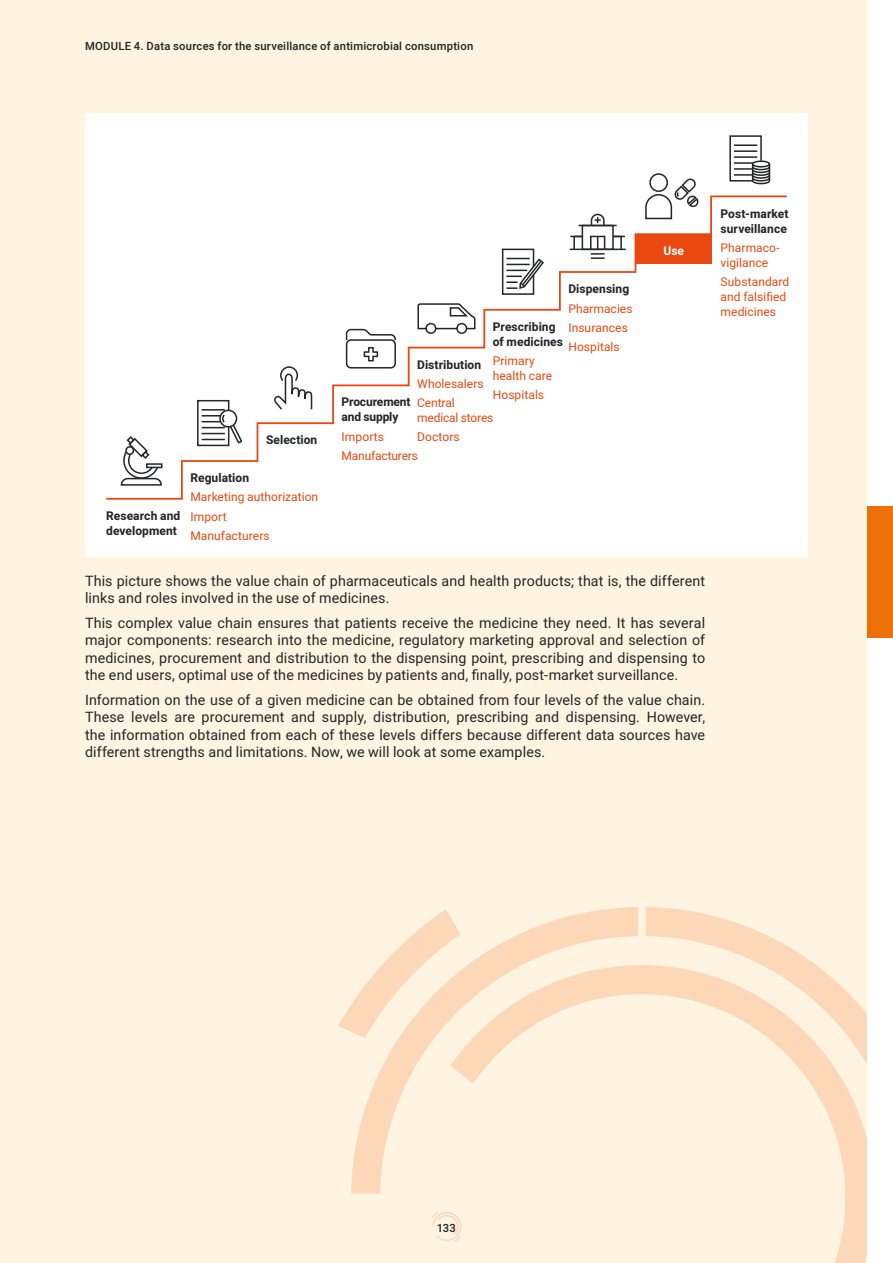
<style>
.page{position:relative;width:893px;height:1263px;background:#fff3e1}
.page>*{position:absolute;margin:0;border:0;box-sizing:border-box;transform-origin:0 0}
.t1{font:14.25px/17.2px "Heebo";letter-spacing:.01em;color:#242627;text-align:justify}
.t2{font:12px/19.2px "Heebo";letter-spacing:.005em;color:#e84910}
.t3{font:700 12px/15px "Heebo";letter-spacing:.005em;color:#242627}
.t4{font:700 12px/15px "Heebo";letter-spacing:-.015em;color:#242627}
.t5{font:700 12px "Heebo";color:#fff}
.t6{font:500 11.25px "Heebo";letter-spacing:.02em;color:#242627}
</style>
<div class="page">
<svg style="left:338px;top:1005px;width:13px;height:27px"></svg>
<svg style="left:646px;top:907px;width:170px;height:58px"></svg>
<svg style="left:351px;top:907px;width:287px;height:287px"></svg>
<svg style="left:450px;top:965px;width:417px;height:298px"></svg>
<div style="left:85px;top:113px;width:723px;height:443px;background:#fff"></div>
<div style="left:649px;top:173px;width:19px;height:19px;border:2px solid #242627;border-radius:50%"></div>
<svg style="left:649px;top:177px;width:47px;height:18px"></svg>
<svg style="left:729px;top:135px;width:42px;height:50px"></svg>
<svg style="left:106px;top:195px;width:681px;height:305px"></svg>
<svg style="left:432px;top:1212px;width:29px;height:30px"></svg>
<div style="left:867px;top:0;width:26px;height:1263px;background:#fff"></div>
<div style="left:867px;top:507px;width:26px;height:131px;background:#ee7009"></div>
<p class="t6" style="left:85px;top:38px;width:390px">MODULE 4. Data sources for the surveillance of antimicrobial consumption</p>
<p class="t3" style="left:106px;top:508px;width:75px">Research and development</p>
<p class="t3" style="left:266px;top:432px;width:53px">Selection</p>
<p class="t3" style="left:190px;top:470px;width:60px">Regulation</p>
<p class="t2" style="left:190px;top:487px;width:129px">Marketing authorization<br>Import<br>Manufacturers</p>
<p class="t3" style="left:568px;top:281px;width:62px">Dispensing</p>
<p class="t2" style="left:568px;top:298px;width:66px">Pharmacies<br>Insurances<br>Hospitals</p>
<p class="t3" style="left:493px;top:319px;width:72px">Prescribing of medicines</p>
<p class="t2" style="left:493px;top:353px;width:61px;line-height:15px">Primary health care</p>
<p class="t2" style="left:493px;top:385px;width:53px">Hospitals</p>
<p class="t3" style="left:417px;top:356px;width:66px">Distribution</p>
<p class="t2" style="left:417px;top:374px;width:68px">Wholesalers<br>Central</p>
<p class="t2" style="left:417px;top:408px;width:78px">medical stores<br>Doctors</p>
<p class="t4" style="left:342px;top:394px;width:71px">Procurement and supply</p>
<p class="t2" style="left:342px;top:426px;width:78px">Imports<br>Manufacturers</p>
<p class="t5" style="left:663px;top:243px;width:22px">Use</p>
<p class="t1" style="left:85px;top:572px;width:622px">This picture shows the value chain of pharmaceuticals and health products; that is, the different links and roles involved in the use of medicines.</p>
<p class="t1" style="left:85px;top:614px;width:622px">This complex value chain ensures that patients receive the medicine they need. It has several major components: research into the medicine, regulatory marketing approval and selection of medicines, procurement and distribution to the dispensing point, prescribing and dispensing to the end users, optimal use of the medicines by patients and, finally, post-market surveillance.</p>
<p class="t1" style="left:85px;top:691px;width:622px">Information on the use of a given medicine can be obtained from four levels of the value chain.<br>These levels are procurement and supply, distribution, prescribing and dispensing. However, the information obtained from each of these levels differs because different data sources have different strengths and limitations. Now, we will look at some examples.</p>
<p class="t3" style="left:720px;top:206px;width:69px">Post-market surveillance</p>
<p class="t2" style="left:720px;top:240px;width:61px;line-height:15px">Pharmaco&shy;vigilance</p>
<p class="t2" style="left:720px;top:274px;width:70px;line-height:15px">Substandard and falsified medicines</p>
<p class="t6" style="left:437px;top:1220px;width:21px">133</p>
</div>
